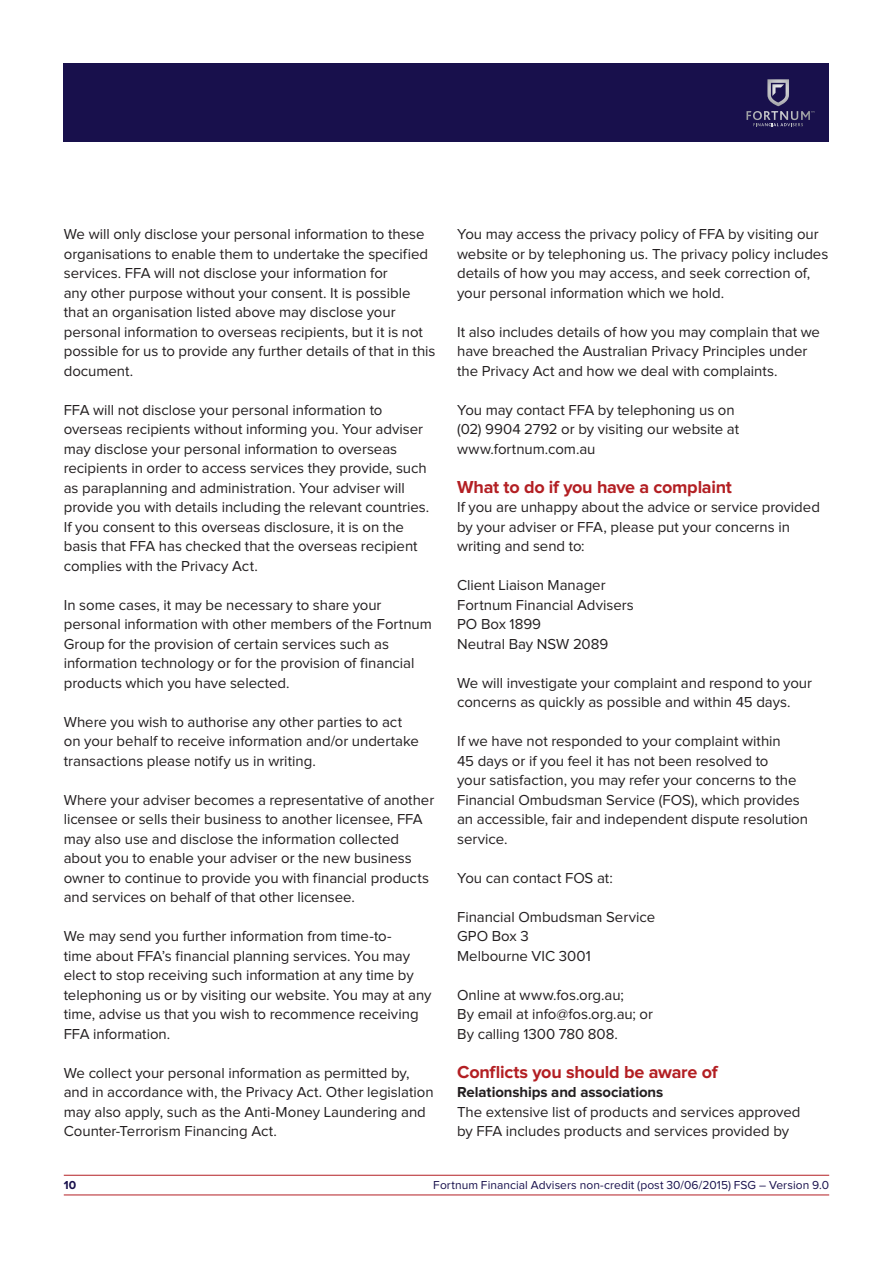
<style>
.page{position:relative;width:893px;height:1263px;background:#fff}
.page>*{position:absolute;margin:0;border:0;box-sizing:border-box;transform-origin:0 0}
.t1{font:700 18px "Proxima Nova";letter-spacing:-.015em;color:#b31f23}
.t2{font:15px/19.5px "Proxima Nova";letter-spacing:-.005em;color:#231f20}
.t3{font:700 15px "Proxima Nova";letter-spacing:-.005em;color:#231f20}
.t4{font:12px "Proxima Nova";letter-spacing:.005em;color:#18104c}
.t5{font:700 12px "Proxima Nova";color:#18104c}
</style>
<div class="page">
<hr style="left:64px;top:1195px;width:765px;height:1px;background:#b31f23">
<hr style="left:64px;top:1175px;width:765px;height:1px;background:#b31f23">
<div style="left:64px;top:64px;width:765px;height:78px;background:#18104c"></div>
<svg style="left:746px;top:79px;width:68px;height:47px"></svg>
<p class="t2" style="left:64px;top:225px;width:373px">We will only disclose your personal information to these organisations to enable them to undertake the specified services. FFA will not disclose your information for<br>any other purpose without your consent. It is possible that an organisation listed above may disclose your personal information to overseas recipients, but it is not possible for us to provide any further details of that in this document.</p>
<p class="t2" style="left:64px;top:401px;width:367px">FFA will not disclose your personal information to overseas recipients without informing you. Your adviser may disclose your personal information to overseas recipients in order to access services they provide, such as paraplanning and administration. Your adviser will provide you with details including the relevant countries.<br>If you consent to this overseas disclosure, it is on the basis that FFA has checked that the overseas recipient complies with the Privacy Act.</p>
<p class="t2" style="left:64px;top:596px;width:370px">In some cases, it may be necessary to share your personal information with other members of the Fortnum Group for the provision of certain services such as information technology or for the provision of financial products which you have selected.</p>
<p class="t2" style="left:64px;top:713px;width:356px">Where you wish to authorise any other parties to act on your behalf to receive information and/or undertake transactions please notify us in writing.</p>
<p class="t2" style="left:64px;top:791px;width:372px">Where your adviser becomes a representative of another licensee or sells their business to another licensee, FFA may also use and disclose the information collected about you to enable your adviser or the new business owner to continue to provide you with financial products and services on behalf of that other licensee.</p>
<p class="t2" style="left:64px;top:927px;width:369px">We may send you further information from time-to-<br>time about FFA’s financial planning services. You may elect to stop receiving such information at any time by telephoning us or by visiting our website. You may at any time, advise us that you wish to recommence receiving FFA information.</p>
<p class="t2" style="left:64px;top:1064px;width:371px">We collect your personal information as permitted by, and in accordance with, the Privacy Act. Other legislation may also apply, such as the Anti-Money Laundering and Counter-Terrorism Financing Act.</p>
<p class="t2" style="left:457px;top:225px;width:373px">You may access the privacy policy of FFA by visiting our website or by telephoning us. The privacy policy includes details of how you may access, and seek correction of, your personal information which we hold.</p>
<p class="t2" style="left:457px;top:323px;width:364px">It also includes details of how you may complain that we have breached the Australian Privacy Principles under the Privacy Act and how we deal with complaints.</p>
<p class="t2" style="left:457px;top:401px;width:283px">You may contact FFA by telephoning us on (02) 9904 2792 or by visiting our website at www.fortnum.com.au</p>
<p class="t1" style="left:457px;top:479px;width:276px">What to do if you have a complaint</p>
<p class="t2" style="left:457px;top:498px;width:364px">If you are unhappy about the advice or service provided by your adviser or FFA, please put your concerns in writing and send to:</p>
<p class="t2" style="left:457px;top:576px;width:178px">Client Liaison Manager<br>Fortnum Financial Advisers<br>PO Box 1899<br>Neutral Bay NSW 2089</p>
<p class="t2" style="left:457px;top:674px;width:356px">We will investigate your complaint and respond to your concerns as quickly as possible and within 45 days.</p>
<p class="t2" style="left:457px;top:732px;width:352px">If we have not responded to your complaint within<br>45 days or if you feel it has not been resolved to<br>your satisfaction, you may refer your concerns to the Financial Ombudsman Service (FOS), which provides an accessible, fair and independent dispute resolution service.</p>
<p class="t2" style="left:457px;top:869px;width:157px">You can contact FOS at:</p>
<p class="t2" style="left:457px;top:908px;width:200px">Financial Ombudsman Service<br>GPO Box 3<br>Melbourne VIC 3001</p>
<p class="t2" style="left:457px;top:986px;width:197px">Online at www.fos.org.au;<br>By email at info@fos.org.au; or<br>By calling 1300 780 808.</p>
<p class="t1" style="left:457px;top:1064px;width:262px">Conflicts you should be aware of</p>
<p class="t3" style="left:457px;top:1085px;width:208px">Relationships and associations</p>
<p class="t2" style="left:457px;top:1103px;width:345px">The extensive list of products and services approved by FFA includes products and services provided by</p>
<p class="t5" style="left:64px;top:1180px;width:14px">10</p>
<p class="t4" style="left:433px;top:1180px;width:397px">Fortnum Financial Advisers non-credit (post 30/06/2015) FSG – Version 9.0</p>
</div>
